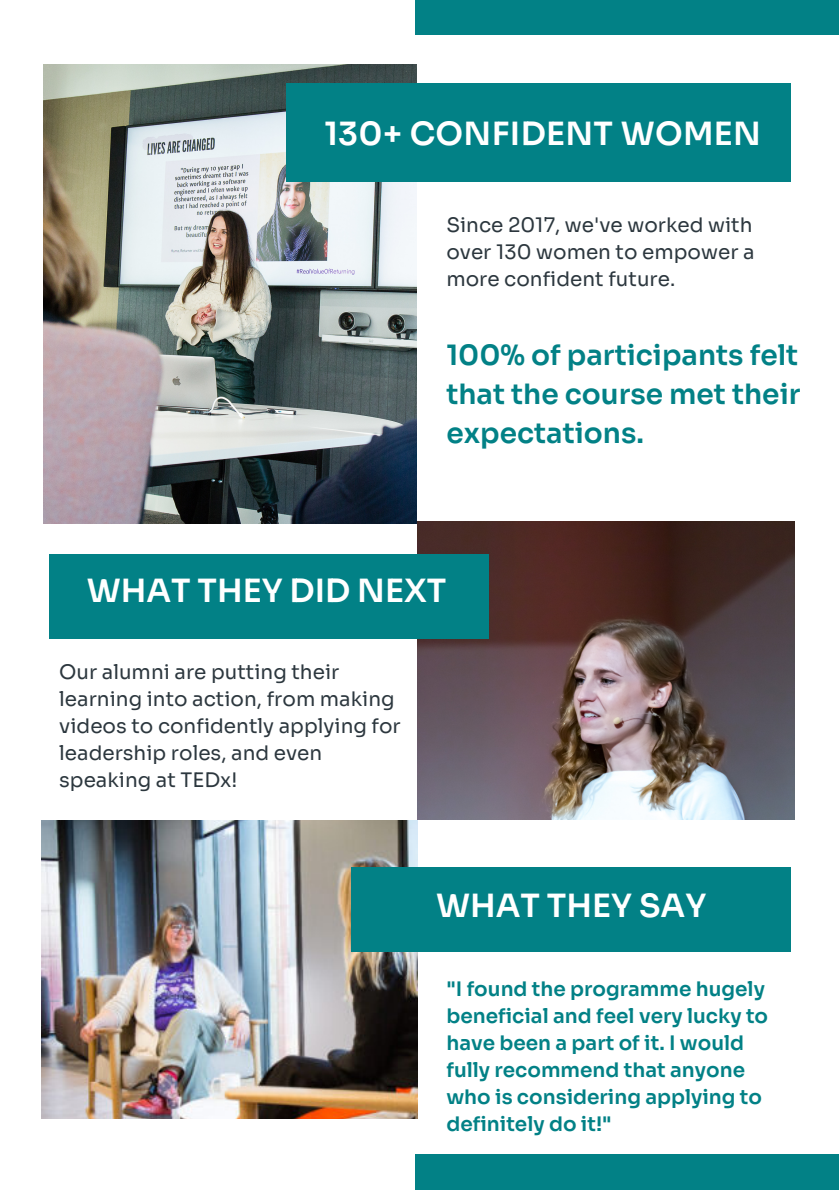
<style>
.page{position:relative;width:839px;height:1191px;background:#fff}
.page>*{position:absolute;margin:0;border:0;box-sizing:border-box;transform-origin:0 0}
.t1{font:600 32px "Sora";color:#fff}
.t2{font:600 28px/39px "Sora";color:#028186;text-align:justify}
.t3{font:20px/27px "Sora";color:#2c373e;text-align:justify}
.t4{font:600 20px/27px "Sora";color:#028186}
</style>
<div class="page">
<div style="left:416px;top:1155px;width:422px;height:35px;background:#028186"></div>
<div style="left:416px;top:0;width:422px;height:35px;background:#028186"></div>
<img style="left:44px;top:65px;width:372px;height:459px">
<img style="left:418px;top:521px;width:376px;height:299px">
<img style="left:41px;top:820px;width:377px;height:299px">
<div style="left:286px;top:84px;width:504px;height:97px;background:#028186"></div>
<div style="left:49px;top:555px;width:439px;height:84px;background:#028186"></div>
<div style="left:351px;top:868px;width:439px;height:84px;background:#028186"></div>
<p class="t1" style="left:324px;top:114px;width:438px">130+ CONFIDENT WOMEN</p>
<p class="t3" style="left:446px;top:212px;width:310px">Since 2017, we've worked with over 130 women to empower a more confident future.</p>
<p class="t2" style="left:446px;top:336px;width:355px">100% of participants felt that the course met their expectations.</p>
<p class="t1" style="left:87px;top:571px;width:361px">WHAT THEY DID NEXT</p>
<p class="t3" style="left:59px;top:659px;width:343px;text-align:left">Our alumni are putting their learning into action, from making videos to confidently applying for leadership roles, and even speaking at TEDx!</p>
<p class="t1" style="left:436px;top:886px;width:272px">WHAT THEY SAY</p>
<p class="t4" style="left:446px;top:976px;width:323px">"I found the programme hugely beneficial and feel very lucky to have been a part of it. I would fully recommend that anyone who is considering applying to definitely do it!"</p>
</div>
